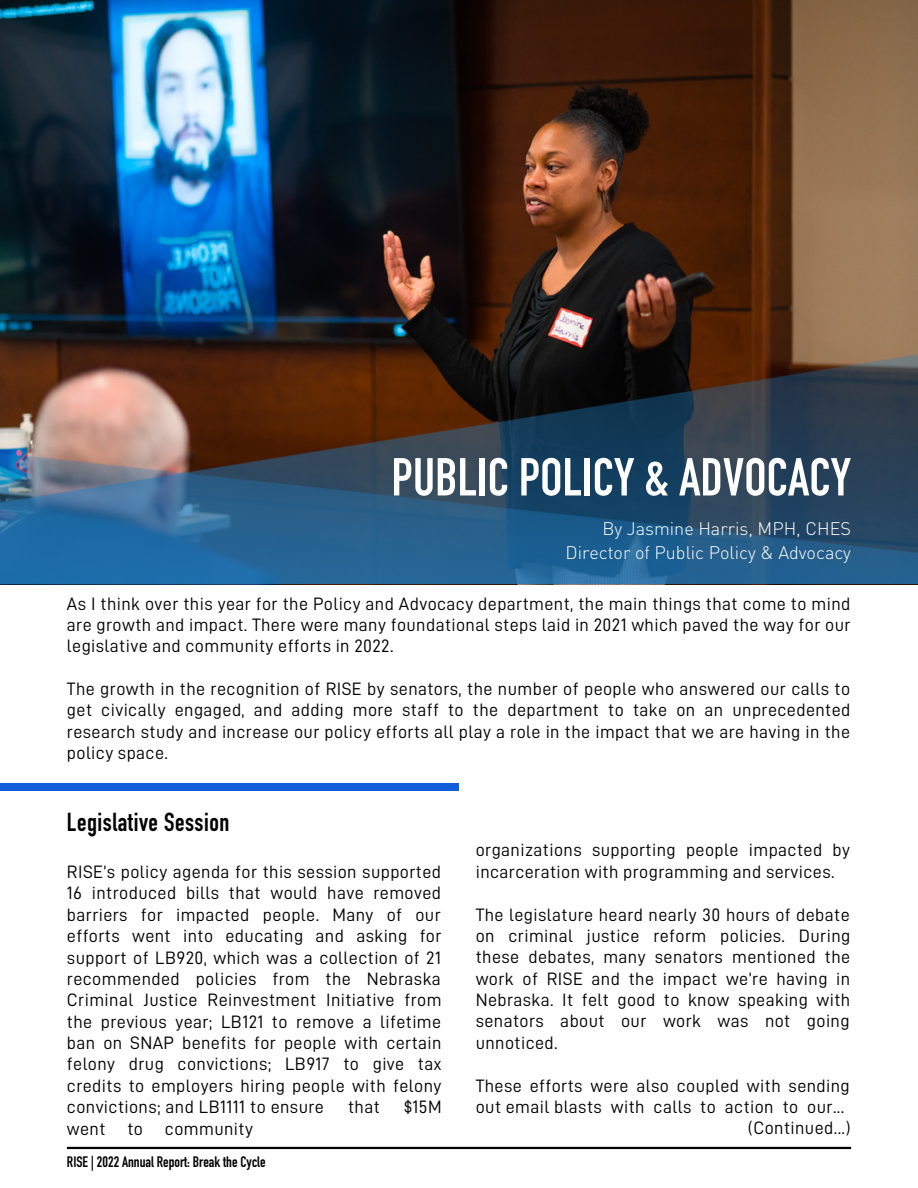
<style>
.page{position:relative;width:918px;height:1188px;background:#fff}
.page>*{position:absolute;margin:0;border:0;box-sizing:border-box;transform-origin:0 0}
.t1{font:52.5px "DIN Engschrift Std";color:#fff}
.t2{font:25.65px "DIN Engschrift Std";letter-spacing:.02em;color:#000}
.t3{font:18px/21.3px "D DIN";letter-spacing:.02em;color:#000;text-align:justify}
.t4{font:300 18px "DIN";color:#fff}
.t5{font:15px "DIN Engschrift Std";color:#000}
</style>
<div class="page">
<img style="left:0;top:0;width:918px;height:343px">
<img style="left:0;top:343px;width:918px;height:241px">
<div style="left:0;top:784px;width:459px;height:7px;background:#105eda"></div>
<hr style="left:67px;top:1147px;width:784px;height:2px;background:#000">
<p class="t1" style="left:391px;top:458px;width:461px">PUBLIC POLICY &amp; ADVOCACY</p>
<p class="t4" style="left:602px;top:517px;width:250px">By Jasmine Harris, MPH, CHES</p>
<p class="t4" style="left:565px;top:542px;width:287px">Director of Public Policy &amp; Advocacy</p>
<p class="t3" style="left:67px;top:593px;width:785px">As I think over this year for the Policy and Advocacy department, the main things that come to mind are growth and impact. There were many foundational steps laid in 2021 which paved the way for our legislative and community efforts in 2022.</p>
<p class="t3" style="left:67px;top:678px;width:785px">The growth in the recognition of RISE by senators, the number of people who answered our calls to get civically engaged, and adding more staff to the department to take on an unprecedented research study and increase our policy efforts all play a role in the impact that we are having in the policy space.</p>
<p class="t2" style="left:67px;top:813px;width:164px">Legislative Session</p>
<p class="t3" style="left:67px;top:862px;width:376px">RISE’s policy agenda for this session supported 16 introduced bills that would have removed barriers for impacted people. Many of our efforts went into educating and asking for support of LB920, which was a collection of 21 recommended policies from the Nebraska Criminal Justice Reinvestment Initiative from the previous year; LB121 to remove a lifetime ban on SNAP benefits for people with certain felony drug convictions; LB917 to give tax credits to employers hiring people with felony convictions; and LB1111 to ensure</p>
<p class="t3" style="left:348px;top:1097px;width:33px">that</p>
<p class="t3" style="left:404px;top:1097px;width:39px">$15M</p>
<p class="t3" style="left:67px;top:1118px;width:188px">went to community</p>
<p class="t5" style="left:67px;top:1156px;width:200px">RISE | 2022 Annual Report: Break the Cycle</p>
<p class="t3" style="left:476px;top:840px;width:376px">organizations supporting people impacted by incarceration with programming and services.</p>
<p class="t3" style="left:476px;top:904px;width:376px">The legislature heard nearly 30 hours of debate on criminal justice reform policies. During these debates, many senators mentioned the work of RISE and the impact we’re having in Nebraska. It felt good to know speaking with senators about our work was not going unnoticed.</p>
<p class="t3" style="left:476px;top:1075px;width:376px">These efforts were also coupled with sending out email blasts with calls to action to our...</p>
<p class="t3" style="left:748px;top:1118px;width:104px">(Continued...)</p>
</div>
